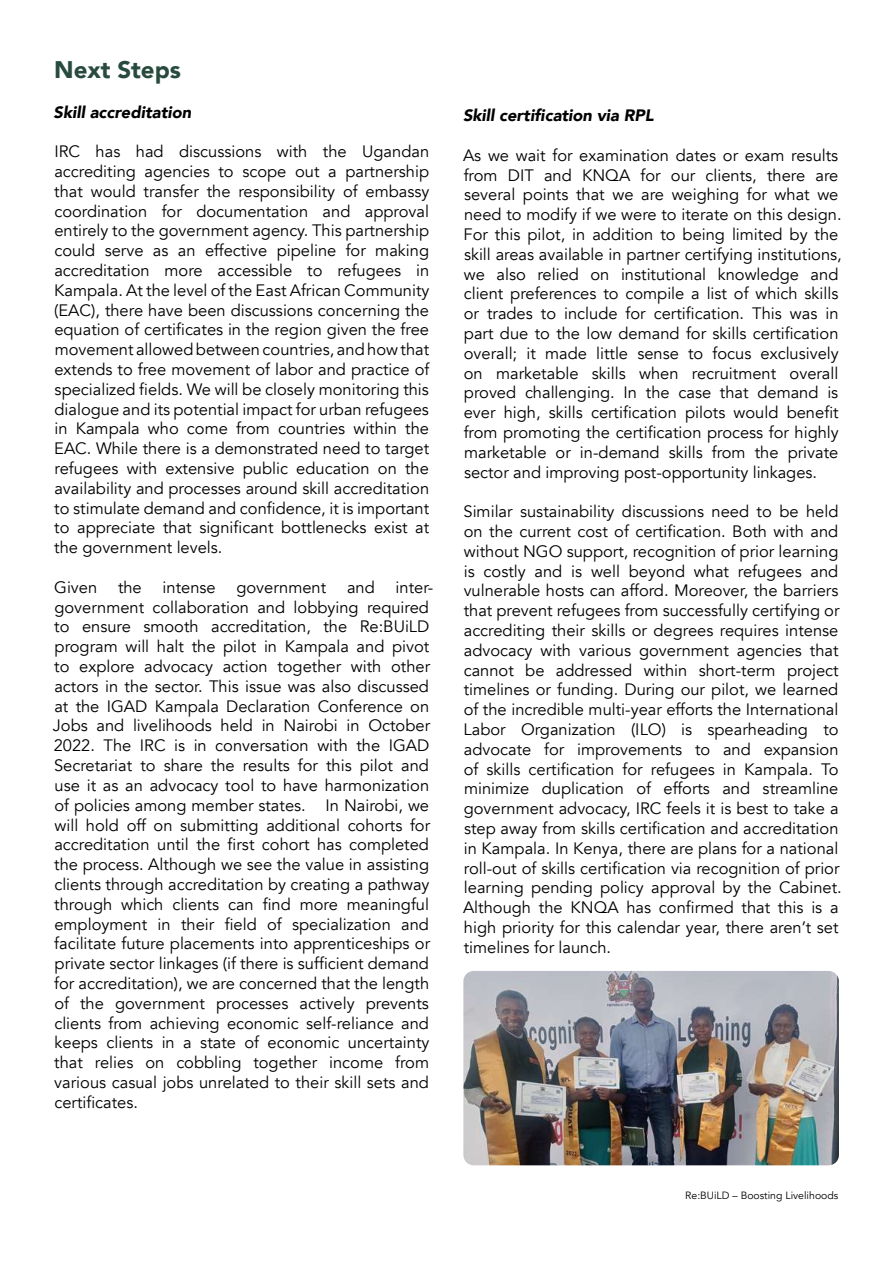
<style>
.page{position:relative;width:893px;height:1263px;background:#fff}
.page>*{position:absolute;margin:0;border:0;box-sizing:border-box;transform-origin:0 0}
.t1{font:900 24px "Avenir";color:#284b3e}
.t2{font:16.5px/19.8px "Avenir";color:#000}
.t3{font:italic 900 16.5px "Avenir";color:#000}
.t4{font:10.5px "Avenir";color:#000}
</style>
<div class="page">
<img style="left:463px;top:971px;width:376px;height:194px">
<h1 class="t1" style="left:54px;top:49px;width:128px">Next Steps</h1>
<p class="t3" style="left:54px;top:98px;width:139px">Skill accreditation</p>
<p class="t2" style="left:54px;top:142px;width:377px;text-align:justify">IRC has had discussions with the Ugandan accrediting agencies to scope out a partnership that would transfer the responsibility of embassy coordination for documentation and approval entirely to the government agency. This partnership could serve as an effective pipeline for making accreditation more accessible to refugees in Kampala. At the level of the East African Community (EAC), there have been discussions concerning the equation of certificates in the region given the free movement allowed between countries, and how that extends to free movement of labor and practice of specialized fields. We will be closely monitoring this dialogue and its potential impact for urban refugees in Kampala who come from countries within the EAC. While there is a demonstrated need to target refugees with extensive public education on the availability and processes around skill accreditation to stimulate demand and confidence, it is important to appreciate that significant bottlenecks exist at the government levels.</p>
<p class="t2" style="left:54px;top:578px;width:45px">Given</p>
<p class="t2" style="left:118px;top:578px;width:25px">the</p>
<p class="t2" style="left:163px;top:578px;width:55px">intense</p>
<p class="t2" style="left:236px;top:578px;width:91px">government</p>
<p class="t2" style="left:347px;top:578px;width:29px">and</p>
<p class="t2" style="left:53px;top:578px;width:382px;text-indent:343px">inter&shy;government collaboration and lobbying required to ensure smooth accreditation, the Re:BUiLD program will halt the pilot in Kampala and pivot to explore advocacy action together with other actors in the sector. This issue was also discussed at the IGAD Kampala Declaration Conference on Jobs and livelihoods held in Nairobi in October 2022. The IRC is in conversation with the IGAD Secretariat to share the results for this pilot and use it as an advocacy tool to have harmonization of policies among member states. In Nairobi, we will hold off on submitting additional cohorts for accreditation until the first cohort has completed the process. Although we see the value in assisting clients through accreditation by creating a pathway through which clients can find more meaningful employment in their field of specialization and facilitate future placements into apprenticeships or private sector linkages (if there is sufficient demand for accreditation), we are concerned that the length of the government processes actively prevents clients from achieving economic self-reliance and keeps clients in a state of economic uncertainty that relies on cobbling together income from various casual jobs unrelated to their skill sets and certificates.</p>
<p class="t3" style="left:463px;top:102px;width:192px">Skill certification via RPL</p>
<p class="t2" style="left:463px;top:145px;width:380px">As we wait for examination dates or exam results from DIT and KNQA for our clients, there are several points that we are weighing for what we need to modify if we were to iterate on this design.<br>For this pilot, in addition to being limited by the skill areas available in partner certifying institutions, we also relied on institutional knowledge and client preferences to compile a list of which skills or trades to include for certification. This was in part due to the low demand for skills certification overall; it made little sense to focus exclusively on marketable skills when recruitment overall proved challenging. In the case that demand is ever high, skills certification pilots would benefit from promoting the certification process for highly marketable or in-demand skills from the private sector and improving post-opportunity linkages.</p>
<p class="t2" style="left:463px;top:502px;width:380px">Similar sustainability discussions need to be held on the current cost of certification. Both with and without NGO support, recognition of prior learning is costly and is well beyond what refugees and vulnerable hosts can afford. Moreover, the barriers that prevent refugees from successfully certifying or accrediting their skills or degrees requires intense advocacy with various government agencies that cannot be addressed within short-term project timelines or funding. During our pilot, we learned of the incredible multi-year efforts the International Labor Organization (ILO) is spearheading to advocate for improvements to and expansion of skills certification for refugees in Kampala. To minimize duplication of efforts and streamline government advocacy, IRC feels it is best to take a step away from skills certification and accreditation in Kampala. In Kenya, there are plans for a national roll-out of skills certification via recognition of prior learning pending policy approval by the Cabinet.<br>Although the KNQA has confirmed that this is a high priority for this calendar year, there aren’t set timelines for launch.</p>
<p class="t4" style="left:685px;top:1189px;width:155px">Re:BUiLD – Boosting Livelihoods</p>
</div>
